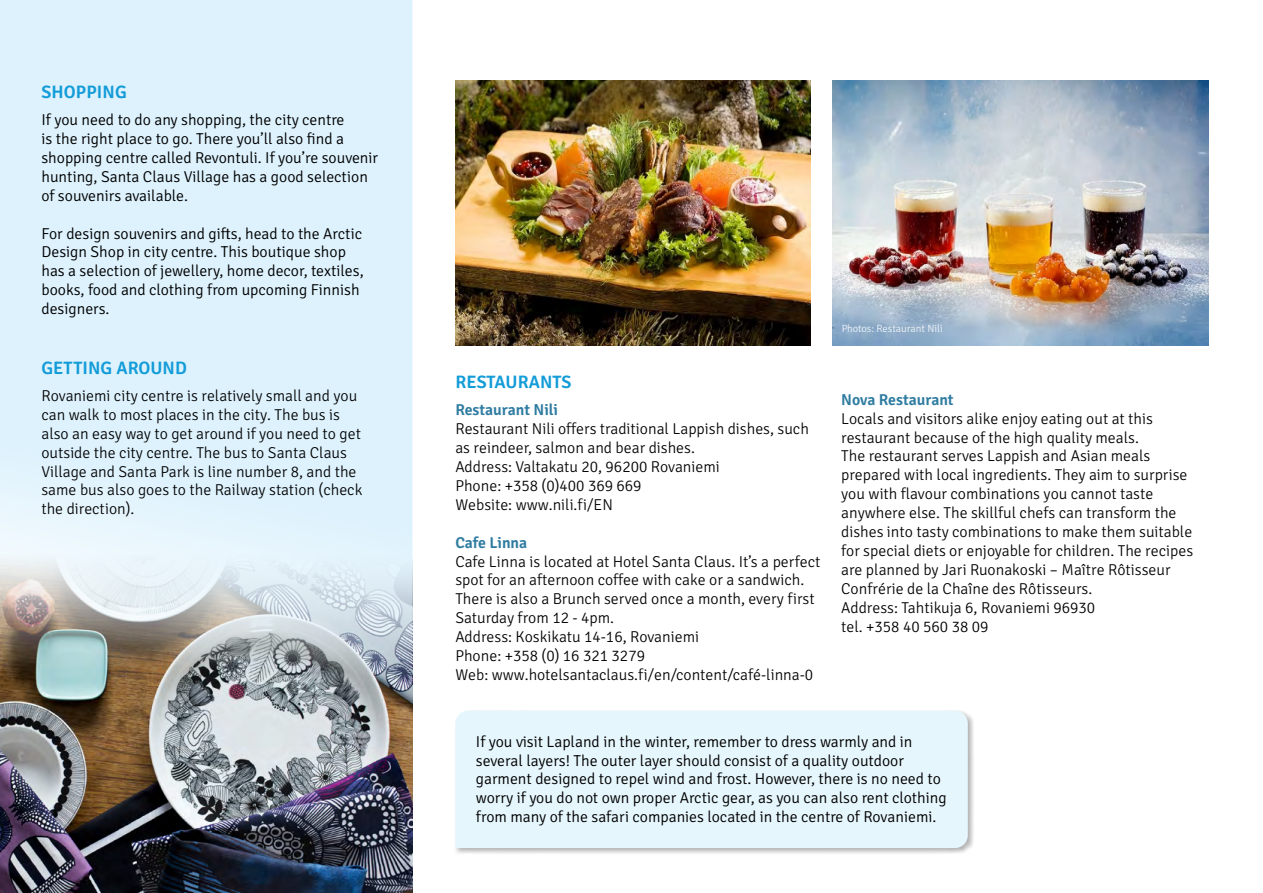
<style>
.page{position:relative;width:1263px;height:893px;background:#fff}
.page>*{position:absolute;margin:0;border:0;box-sizing:border-box;transform-origin:0 0}
.t1{font:600 18px "Signika";letter-spacing:.005em;color:#139cd8}
.t2{font:300 15.75px/18.9px "Signika Negative";color:#000}
.t3{font:300 15.75px/18.9px "Signika";color:#000}
.t4{font:600 15.75px "Signika";color:#2f7ca1}
.t5{font:300 10.5px "Signika";color:#fff}
</style>
<div class="page">
<img style="left:0;top:0;width:412px;height:893px">
<img style="left:455px;top:81px;width:356px;height:265px">
<img style="left:832px;top:81px;width:377px;height:265px">
<div style="left:454px;top:710px;width:521px;height:145px;background:#000;opacity:.3"></div>
<div style="left:455px;top:711px;width:513px;height:137px;background:#e6f6fd"></div>
<p class="t1" style="left:42px;top:79px;width:87px">SHOPPING</p>
<p class="t3" style="left:41px;top:109px;width:338px">If you need to do any shopping, the city centre<br>is the right place to go. There you’ll also find a shopping centre called Revontuli. If you’re souvenir hunting, Santa Claus Village has a good selection of souvenirs available.</p>
<p class="t3" style="left:41px;top:223px;width:324px">For design souvenirs and gifts, head to the Arctic Design Shop in city centre. This boutique shop has a selection of jewellery, home decor, textiles, books, food and clothing from upcoming Finnish designers.</p>
<p class="t1" style="left:42px;top:355px;width:147px">GETTING AROUND</p>
<p class="t2" style="left:41px;top:386px;width:322px">Rovaniemi city centre is relatively small and you can walk to most places in the city. The bus is also an easy way to get around if you need to get outside the city centre. The bus to Santa Claus Village and Santa Park is line number 8, and the same bus also goes to the Railway station (check the direction).</p>
<p class="t1" style="left:455px;top:369px;width:118px">RESTAURANTS</p>
<p class="t4" style="left:455px;top:399px;width:104px">Restaurant Nili</p>
<p class="t2" style="left:455px;top:420px;width:355px">Restaurant Nili offers traditional Lappish dishes, such as reindeer, salmon and bear dishes.<br>Address: Valtakatu 20, 96200 Rovaniemi<br>Phone: +358 (0)400 369 669<br>Website: www.nili.fi/EN</p>
<p class="t4" style="left:455px;top:531px;width:73px">Cafe Linna</p>
<p class="t2" style="left:455px;top:552px;width:366px">Cafe Linna is located at Hotel Santa Claus. It’s a perfect spot for an afternoon coffee with cake or a sandwich.<br>There is also a Brunch served once a month, every first Saturday from 12 - 4pm.<br>Address: Koskikatu 14-16, Rovaniemi<br>Phone: +358 (0) 16 321 3279<br>Web: www.hotelsantaclaus.fi/en/content/café-linna-0</p>
<p class="t5" style="left:841px;top:321px;width:103px">Photos: Restaurant Nili</p>
<p class="t4" style="left:841px;top:388px;width:114px">Nova Restaurant</p>
<p class="t2" style="left:841px;top:409px;width:354px">Locals and visitors alike enjoy eating out at this restaurant because of the high quality meals.<br>The restaurant serves Lappish and Asian meals prepared with local ingredients. They aim to surprise you with flavour combinations you cannot taste anywhere else. The skillful chefs can transform the dishes into tasty combinations to make them suitable for special diets or enjoyable for children. The recipes are planned by Jari Ruonakoski – Maître Rôtisseur Confrérie de la Chaîne des Rôtisseurs.<br>Address: Tahtikuja 6, Rovaniemi 96930<br>tel. +358 40 560 38 09</p>
<p class="t3" style="left:476px;top:731px;width:472px">If you visit Lapland in the winter, remember to dress warmly and in several layers! The outer layer should consist of a quality outdoor garment designed to repel wind and frost. However, there is no need to worry if you do not own proper Arctic gear, as you can also rent clothing from many of the safari companies located in the centre of Rovaniemi.</p>
</div>
